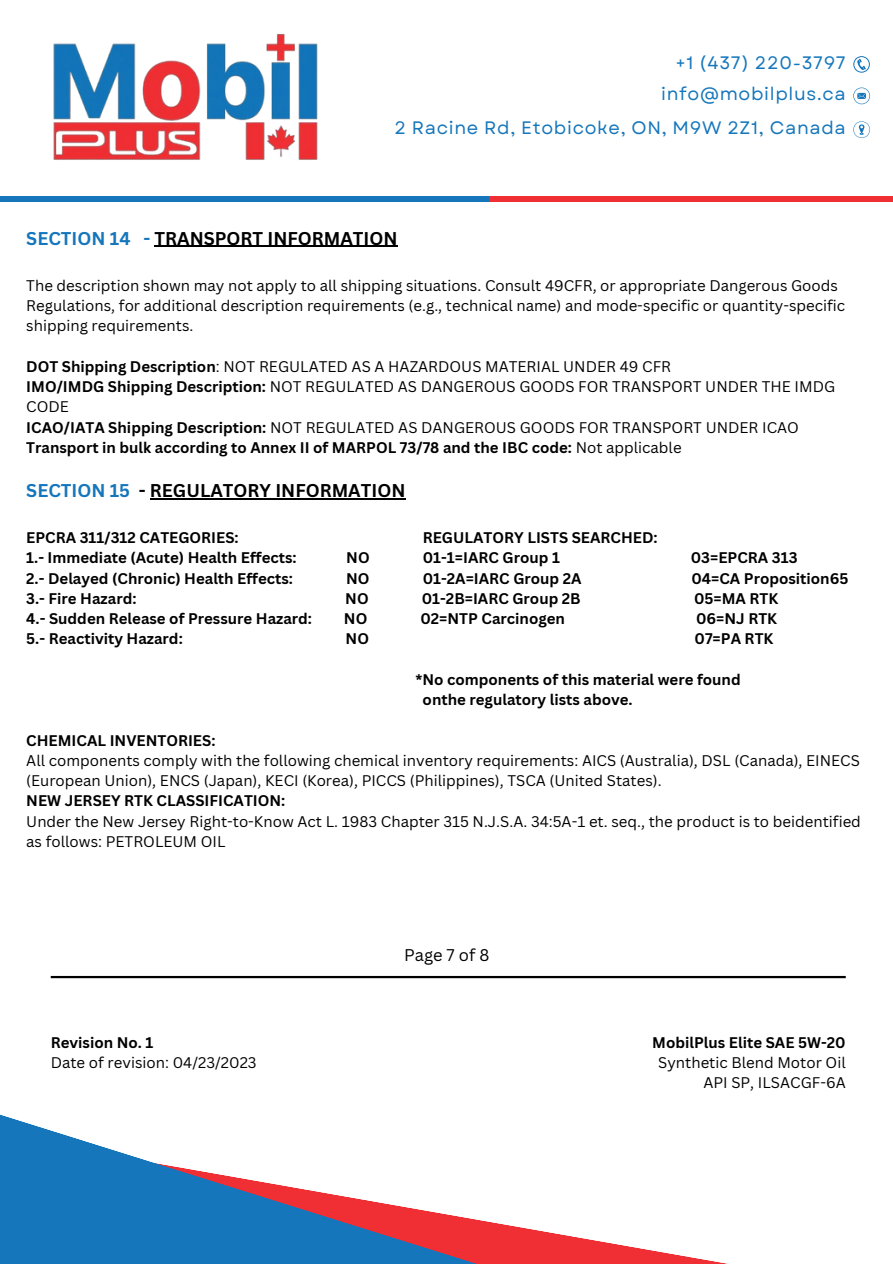
<style>
.page{position:relative;width:893px;height:1264px;background:#fff}
.page>*{position:absolute;margin:0;border:0;box-sizing:border-box;transform-origin:0 0}
.t1{font:18px "Garet";letter-spacing:.04em;color:#1576bb}
.t2{font:700 18px "Canva Sans";color:#000}
.t3{font:16.5px "Canva Sans";color:#000}
.t4{font:15px/20.2px "Canva Sans";color:#000}
.t5{font:700 15px/20.2px "Canva Sans";color:#000}
.s1{color:#1576bb}
.s2{font-weight:700}
.s3{font-weight:400}
</style>
<div class="page">
<svg style="left:853px;top:56px;width:16px;height:17px"></svg>
<svg style="left:853px;top:88px;width:16px;height:16px"></svg>
<svg style="left:853px;top:121px;width:16px;height:17px"></svg>
<div style="left:0;top:196px;width:489px;height:6px;background:#1576bb"></div>
<div style="left:489px;top:196px;width:403px;height:6px;background:#ef2f34"></div>
<svg style="left:542px;top:1231px;width:180px;height:32px"></svg>
<svg style="left:0;top:1114px;width:542px;height:149px"></svg>
<img style="left:53px;top:33px;width:265px;height:127px">
<hr style="left:154px;top:246px;width:244px;height:1px;background:#000">
<hr style="left:150px;top:498px;width:255px;height:1px;background:#000">
<hr style="left:51px;top:975px;width:794px;height:3px;background:#000">
<p class="t1" style="left:675px;top:50px;width:172px">+1 (437) 220-3797</p>
<p class="t1" style="left:661px;top:81px;width:186px">info@mobilplus.ca</p>
<p class="t1" style="left:394px;top:115px;width:453px">2 Racine Rd, Etobicoke, ON, M9W 2Z1, Canada</p>
<h2 class="t2" style="left:26px;top:225px;width:373px"><span class="s1">SECTION 14 -</span> TRANSPORT INFORMATION</h2>
<p class="t4" style="left:26px;top:275px;width:820px">The description shown may not apply to all shipping situations. Consult 49CFR, or appropriate Dangerous Goods<br>Regulations, for additional description requirements (e.g., technical name) and mode-specific or quantity-specific shipping requirements.</p>
<h2 class="t4" style="left:26px;top:356px;width:646px"><span class="s2">DOT Shipping Description</span>: NOT REGULATED AS A HAZARDOUS MATERIAL UNDER 49 CFR</h2>
<p class="t4" style="left:26px;top:376px;width:810px"><span class="s2">IMO/IMDG Shipping Description:</span> NOT REGULATED AS DANGEROUS GOODS FOR TRANSPORT UNDER THE IMDG<br>CODE</p>
<h2 class="t4" style="left:26px;top:417px;width:774px"><span class="s2">ICAO/IATA Shipping Description:</span> NOT REGULATED AS DANGEROUS GOODS FOR TRANSPORT UNDER ICAO</h2>
<p class="t5" style="left:26px;top:437px;width:656px">Transport in bulk according to Annex II of MARPOL 73/78 and the IBC code: <span class="s3">Not applicable</span></p>
<h1 class="t2" style="left:26px;top:477px;width:380px"><span class="s1">SECTION 15</span> - REGULATORY INFORMATION</h1>
<p class="t5" style="left:26px;top:527px;width:214px">EPCRA 311/312 CATEGORIES:</p>
<p class="t5" style="left:423px;top:527px;width:236px">REGULATORY LISTS SEARCHED:</p>
<p class="t5" style="left:26px;top:547px;width:272px">1.- Immediate (Acute) Health Effects:</p>
<p class="t5" style="left:346px;top:547px;width:25px">NO</p>
<p class="t5" style="left:423px;top:547px;width:139px">01-1=IARC Group 1</p>
<p class="t5" style="left:690px;top:547px;width:108px">03=EPCRA 313</p>
<p class="t5" style="left:26px;top:567px;width:268px">2.- Delayed (Chronic) Health Effects:</p>
<p class="t5" style="left:346px;top:567px;width:25px">NO</p>
<p class="t5" style="left:422px;top:567px;width:160px">01-2A=IARC Group 2A</p>
<p class="t5" style="left:691px;top:567px;width:159px">04=CA Proposition65</p>
<p class="t5" style="left:26px;top:588px;width:112px">3.- Fire Hazard:</p>
<p class="t5" style="left:345px;top:588px;width:25px">NO</p>
<p class="t5" style="left:422px;top:588px;width:160px">01-2B=IARC Group 2B</p>
<p class="t5" style="left:694px;top:588px;width:86px">05=MA RTK</p>
<p class="t5" style="left:26px;top:608px;width:287px">4.- Sudden Release of Pressure Hazard:</p>
<p class="t5" style="left:344px;top:608px;width:25px">NO</p>
<p class="t5" style="left:420px;top:608px;width:146px">02=NTP Carcinogen</p>
<p class="t5" style="left:696px;top:608px;width:83px">06=NJ RTK</p>
<p class="t5" style="left:26px;top:628px;width:158px">5.- Reactivity Hazard:</p>
<p class="t5" style="left:345px;top:628px;width:25px">NO</p>
<p class="t5" style="left:694px;top:628px;width:80px">07=PA RTK</p>
<p class="t5" style="left:422px;top:669px;width:319px;text-indent:-7px">*No components of this material were found onthe regulatory lists above.</p>
<p class="t4" style="left:26px;top:729px;width:836px"><span class="s2">CHEMICAL INVENTORIES:<br></span>All components comply with the following chemical inventory requirements: AICS (Australia), DSL (Canada), EINECS (European Union), ENCS (Japan), KECI (Korea), PICCS (Philippines), TSCA (United States).<br><span class="s2">NEW JERSEY RTK CLASSIFICATION:<br></span>Under the New Jersey Right-to-Know Act L. 1983 Chapter 315 N.J.S.A. 34:5A-1 et. seq., the product is to beidentified as follows: PETROLEUM OIL</p>
<p class="t5" style="left:51px;top:1031px;width:104px">Revision No. 1</p>
<p class="t4" style="left:51px;top:1051px;width:207px">Date of revision: 04/23/2023</p>
<p class="t3" style="left:404px;top:943px;width:87px">Page 7 of 8</p>
<h1 class="t5" style="left:652px;top:1031px;width:195px">MobilPlus Elite SAE 5W-20</h1>
<h3 class="t4" style="left:658px;top:1051px;width:189px">Synthetic Blend Motor Oil</h3>
<h3 class="t4" style="left:703px;top:1072px;width:144px">API SP, ILSACGF-6A</h3>
</div>
